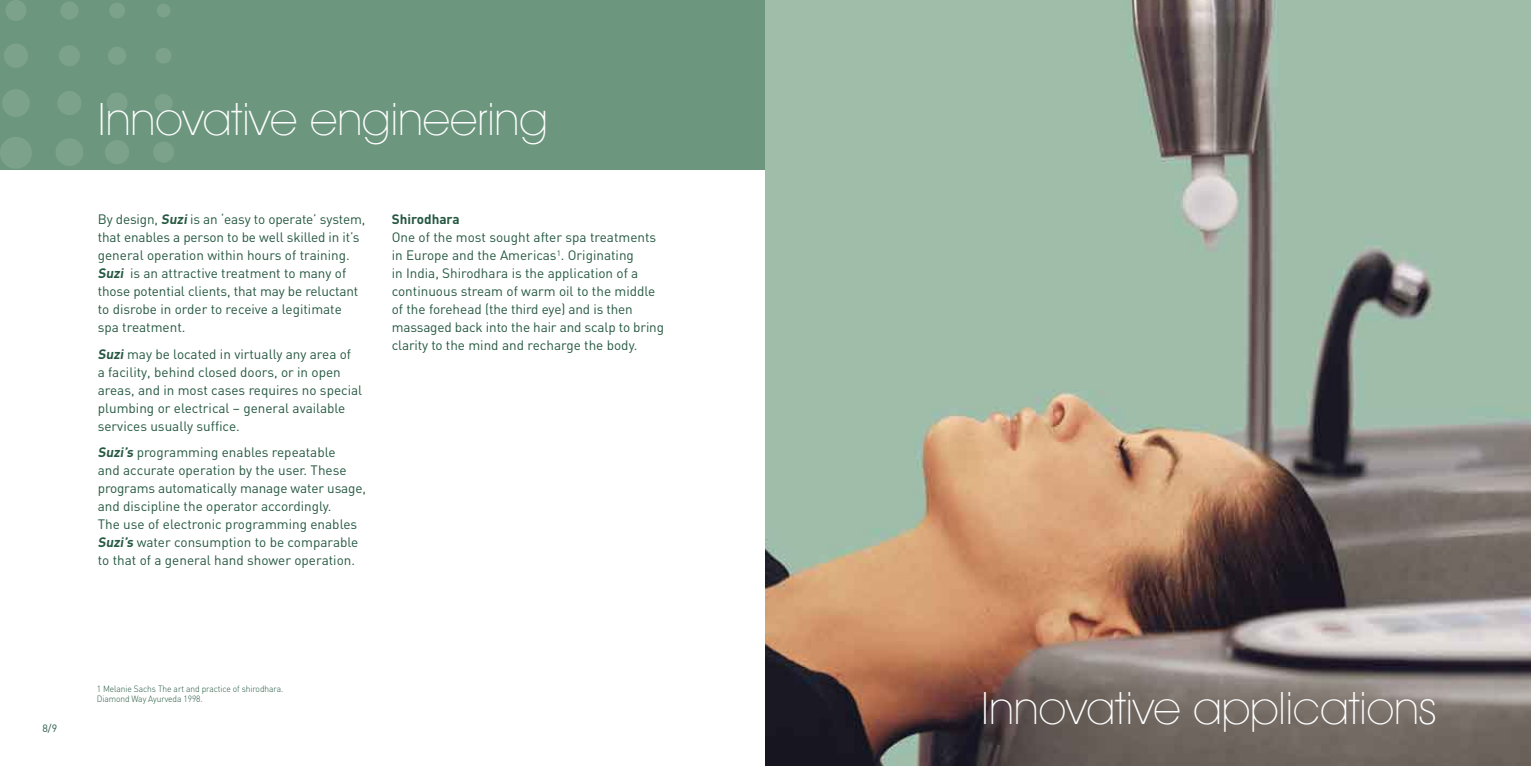
<style>
.page{position:relative;width:1531px;height:766px;background:#fff}
.page>*{position:absolute;margin:0;border:0;box-sizing:border-box;transform-origin:0 0}
.t1{font:200 45px "Avant Garde IT Cby BT";color:#fff}
.t2{font:13.5px/18px "DIN";color:#255841}
.t3{font:700 13.5px "DIN";color:#255841}
.t4{font:10.5px "DIN";color:#255841}
.t5{font:300 9px/9.8px "DIN";letter-spacing:-.01em;color:#255841;scale:.94 1}
.s1{font-weight:700}
</style>
<div class="page">
<div style="left:0;top:0;width:770px;height:170px;background:#6c967e"></div>
<div style="left:157px;top:4px;width:13px;height:13px;background:#7ca28c;border-radius:50%"></div>
<div style="left:109px;top:3px;width:16px;height:15px;background:#7ca28c;border-radius:50%"></div>
<div style="left:60px;top:1px;width:19px;height:19px;background:#7ca28c;border-radius:50%"></div>
<div style="left:5px;top:0;width:21px;height:21px;background:#7ca28c;border-radius:50%"></div>
<div style="left:156px;top:48px;width:15px;height:16px;background:#7ca28c;border-radius:50%"></div>
<div style="left:108px;top:47px;width:18px;height:18px;background:#7ca28c;border-radius:50%"></div>
<div style="left:59px;top:45px;width:21px;height:21px;background:#7ca28c;border-radius:50%"></div>
<div style="left:4px;top:44px;width:24px;height:24px;background:#7ca28c;border-radius:50%"></div>
<div style="left:154px;top:94px;width:19px;height:18px;background:#7ca28c;border-radius:50%"></div>
<div style="left:107px;top:92px;width:21px;height:21px;background:#7ca28c;border-radius:50%"></div>
<div style="left:57px;top:91px;width:24px;height:24px;background:#7ca28c;border-radius:50%"></div>
<div style="left:2px;top:89px;width:28px;height:28px;background:#7ca28c;border-radius:50%"></div>
<div style="left:153px;top:142px;width:21px;height:21px;background:#7ca28c;border-radius:50%"></div>
<div style="left:105px;top:140px;width:24px;height:24px;background:#7ca28c;border-radius:50%"></div>
<div style="left:56px;top:138px;width:27px;height:28px;background:#7ca28c;border-radius:50%"></div>
<div style="left:0;top:137px;width:32px;height:32px;background:#7ca28c;border-radius:50%"></div>
<img style="left:765px;top:0;width:766px;height:765px">
<p class="t1" style="left:98px;top:91px;width:452px">Innovative engineering</p>
<p class="t2" style="left:98px;top:210px;width:269px">By design, <span class="s1">Suzi</span>is an ‘easy to operate’ system, that enables a person to be well skilled in it’s general operation within hours of training.<br><span class="s1">Suzi</span> is an attractive treatment to many of those potential clients, that may be reluctant to disrobe in order to receive a legitimate spa treatment.</p>
<p class="t2" style="left:98px;top:344px;width:266px"><span class="s1">Suzi</span> may be located in virtually any area of<br>a facility, behind closed doors, or in open areas, and in most cases requires no special plumbing or electrical – general available services usually suffice.</p>
<p class="t2" style="left:98px;top:443px;width:270px"><span class="s1">Suzi’s</span> programming enables repeatable<br>and accurate operation by the user. These programs automatically manage water usage, and discipline the operator accordingly.<br>The use of electronic programming enables <span class="s1">Suzi’s</span> water consumption to be comparable to that of a general hand shower operation.</p>
<p class="t3" style="left:392px;top:210px;width:70px">Shirodhara</p>
<p class="t2" style="left:392px;top:228px;width:274px">One of the most sought after spa treatments in Europe and the Americas<sup>1</sup>. Originating<br>in India, Shirodhara is the application of a continuous stream of warm oil to the middle of the forehead (the third eye) and is then massaged back into the hair and scalp to bring clarity to the mind and recharge the body.</p>
<p class="t4" style="left:42px;top:721px;width:16px">8/9</p>
<p class="t5" style="left:97px;top:683px;width:200px">1 Melanie Sachs The art and practice of shirodhara.<br>Diamond Way Ayurveda 1998.</p>
<p class="t1" style="left:981px;top:680px;width:457px">Innovative applications</p>
</div>
